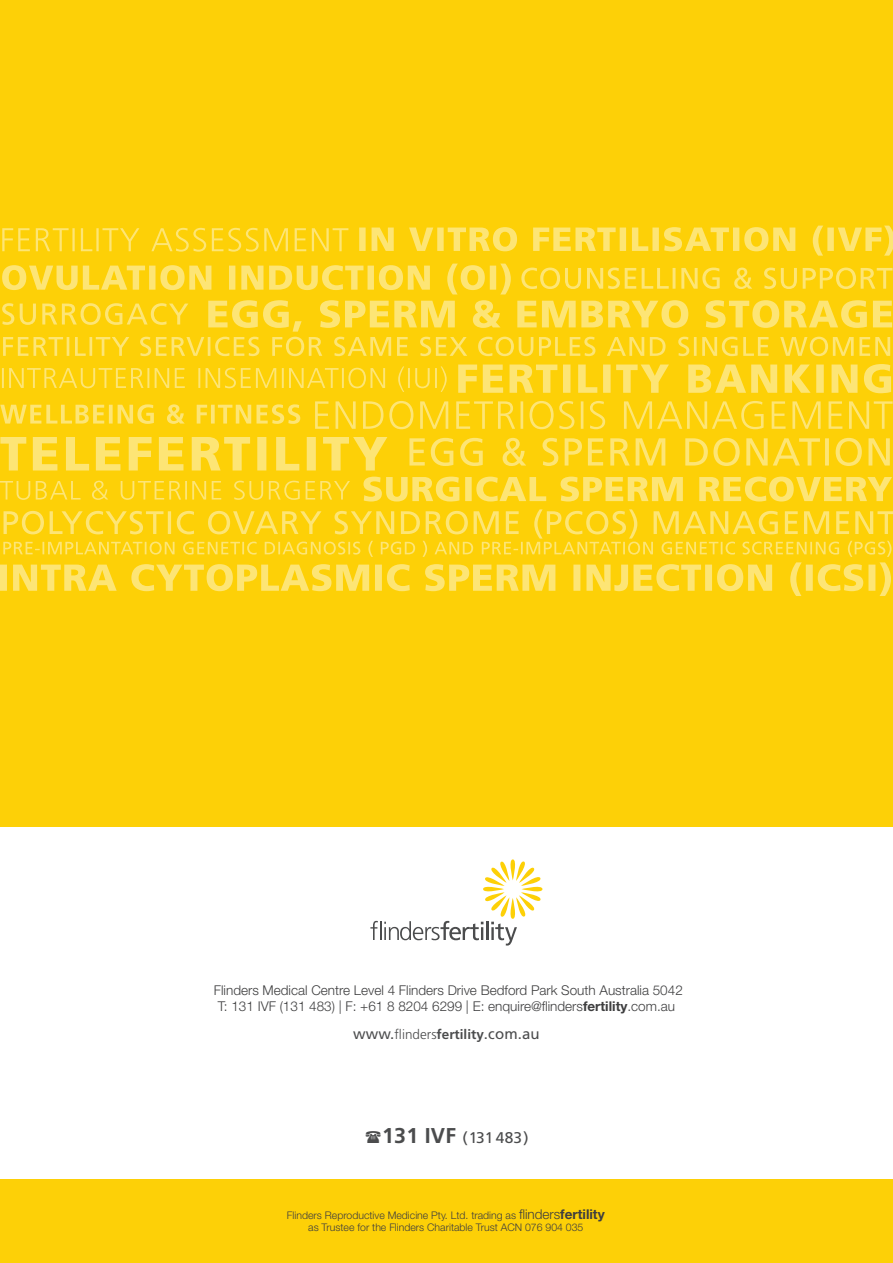
<style>
.page{position:relative;width:893px;height:1263px;background:#fdd007}
.page>*{position:absolute;margin:0;border:0;box-sizing:border-box;transform-origin:0 0}
.t1{font:15.45px "Frutiger";letter-spacing:.01em;color:#4b4c4d}
.t2{font:15px "Frutiger";letter-spacing:.01em;color:#4b4c4d}
.t3{font:300 13.5px/16.5px "Helvetica Neue LT Std";color:#3e3e3f}
.t4{font:300 10.5px/12px "Helvetica Neue LT Std";color:#3e3e3f;text-align:center}
.s1{font-weight:700}
.s2{font-weight:300;font-size:13.5px}
.s3{font-weight:700;font-size:13.5px}
.s4{font-weight:700;font-size:21.45px}
.s5{font-size:13.5px}
</style>
<div class="page">
<div style="left:0;top:827px;width:893px;height:352px;background:#fff"></div>
<svg style="left:370px;top:859px;width:172px;height:86px"></svg>
<svg style="left:363px;top:477px;width:529px;height:24px"></svg>
<svg style="left:0;top:437px;width:387px;height:33px"></svg>
<svg style="left:0;top:481px;width:350px;height:19px"></svg>
<svg style="left:359px;top:226px;width:534px;height:30px"></svg>
<svg style="left:2px;top:366px;width:445px;height:26px"></svg>
<svg style="left:2px;top:300px;width:890px;height:56px"></svg>
<svg style="left:409px;top:438px;width:481px;height:28px"></svg>
<svg style="left:458px;top:364px;width:433px;height:29px"></svg>
<svg style="left:2px;top:264px;width:509px;height:30px"></svg>
<svg style="left:0;top:509px;width:893px;height:87px"></svg>
<svg style="left:315px;top:401px;width:578px;height:28px"></svg>
<svg style="left:0;top:404px;width:300px;height:20px"></svg>
<svg style="left:521px;top:268px;width:372px;height:21px"></svg>
<svg style="left:2px;top:228px;width:346px;height:24px"></svg>
<p class="t3" style="left:214px;top:981px;width:470px">Flinders Medical Centre Level 4 Flinders Drive Bedford Park South Australia 5042<br>T: 131 IVF (131 483) | F: +61 8 8204 6299 | E: enquire@flinders<span class="s1">fertility</span>.com.au</p>
<p class="t2" style="left:353px;top:1025px;width:188px">www.<span class="s2">flinders</span><span class="s3">fertility</span>.com.au</p>
<p class="t1" style="left:382px;top:1129px;width:148px"><span class="s4">131 IVF</span> (131 483)</p>
<p class="t4" style="left:287px;top:1209px;width:319px">Flinders Reproductive Medicine Pty. Ltd. trading as <span class="s5">flinders</span><span class="s3">fertility </span>as Trustee for the Flinders Charitable Trust ACN 076 904 035</p>
</div>
